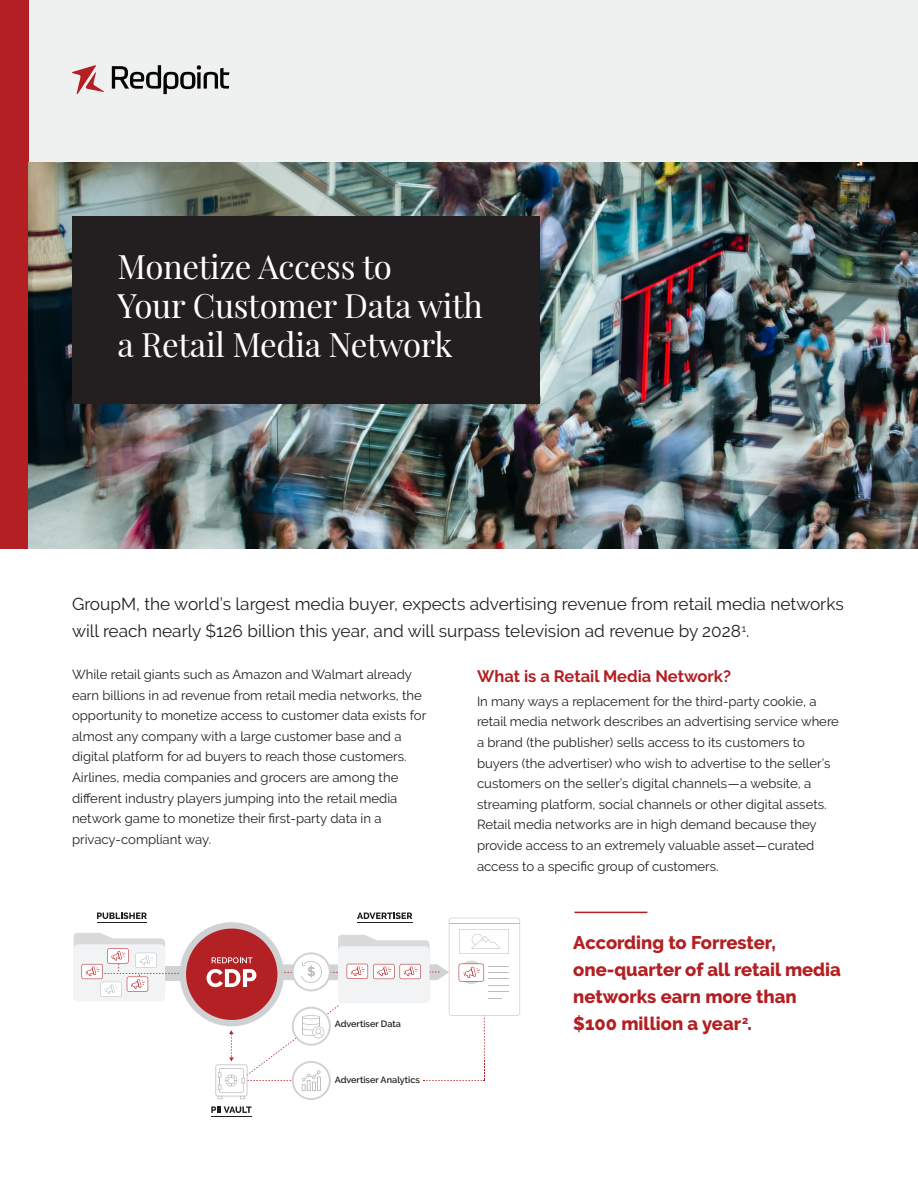
<style>
.page{position:relative;width:918px;height:1188px;background:#fff}
.page>*{position:absolute;margin:0;border:0;box-sizing:border-box;transform-origin:0 0}
.Main_Title{font:33px/39px "Playfair Display";letter-spacing:-.01em;color:#fff}
.Header_-_Deck_Copy{font:800 18.3px/27px "Raleway";color:#b31f23}
.Intro_Paragraph{font:17.25px/27px "Raleway";color:#231f20}
.Subhead{font:700 16.5px "Raleway";color:#b31f23}
.Body{font:13.2px/20.5px "Raleway";color:#231f20}
.t1{font:11.55px "Raleway";color:#fff}
.t2{font:600 9.15px "Raleway";color:#231f20}
</style>
<div class="page">
<div style="left:29px;top:0;width:889px;height:162px;background:#eef1ef"></div>
<div style="left:0;top:0;width:29px;height:549px;background:#b31f23"></div>
<svg style="left:72px;top:65px;width:32px;height:29px"></svg>
<svg style="left:112px;top:65px;width:118px;height:29px"></svg>
<img style="left:28px;top:162px;width:890px;height:387px">
<div style="left:72px;top:217px;width:468px;height:187px;background:#231f20"></div>
<svg style="left:74px;top:912px;width:446px;height:188px"></svg>
<hr style="left:97px;top:922px;width:50px;height:1px;background:#231f20">
<hr style="left:357px;top:922px;width:56px;height:1px;background:#231f20">
<hr style="left:211px;top:1116px;width:41px;height:1px;background:#231f20">
<svg style="left:211px;top:1106px;width:41px;height:7px"></svg>
<hr style="left:575px;top:912px;width:72px;height:1px;background:#b31f23">
<p class="Main_Title" style="left:118px;top:244px;width:367px">Monetize Access to<br>Your Customer Data with a Retail Media Network</p>
<p class="Intro_Paragraph" style="left:72px;top:591px;width:773px">GroupM, the world’s largest media buyer, expects advertising revenue from retail media networks will reach nearly $126 billion this year, and will surpass television ad revenue by 2028<sup>1</sup>.</p>
<p class="Body" style="left:72px;top:664px;width:356px">While retail giants such as Amazon and Walmart already earn billions in ad revenue from retail media networks, the opportunity to monetize access to customer data exists for almost any company with a large customer base and a digital platform for ad buyers to reach those customers.<br>Airlines, media companies and grocers are among the different industry players jumping into the retail media network game to monetize their first-party data in a privacy-compliant way.</p>
<p class="Subhead" style="left:477px;top:667px;width:256px">What is a Retail Media Network?</p>
<p class="Body" style="left:477px;top:691px;width:364px">In many ways a replacement for the third-party cookie, a retail media network describes an advertising service where a brand (the publisher) sells access to its customers to buyers (the advertiser) who wish to advertise to the seller’s customers on the seller’s digital channels—a website, a streaming platform, social channels or other digital assets.<br>Retail media networks are in high demand because they provide access to an extremely valuable asset—curated access to a specific group of customers.</p>
<p class="t1" style="left:308px;top:965px;width:9px">$</p>
<p class="t2" style="left:335px;top:1018px;width:68px">Advertiser Data</p>
<p class="t2" style="left:335px;top:1074px;width:87px">Advertiser Analytics</p>
<p class="Header_-_Deck_Copy" style="left:573px;top:930px;width:269px">According to Forrester, one-quarter of all retail media networks earn more than $100 million a year<sup>2</sup>.</p>
</div>
